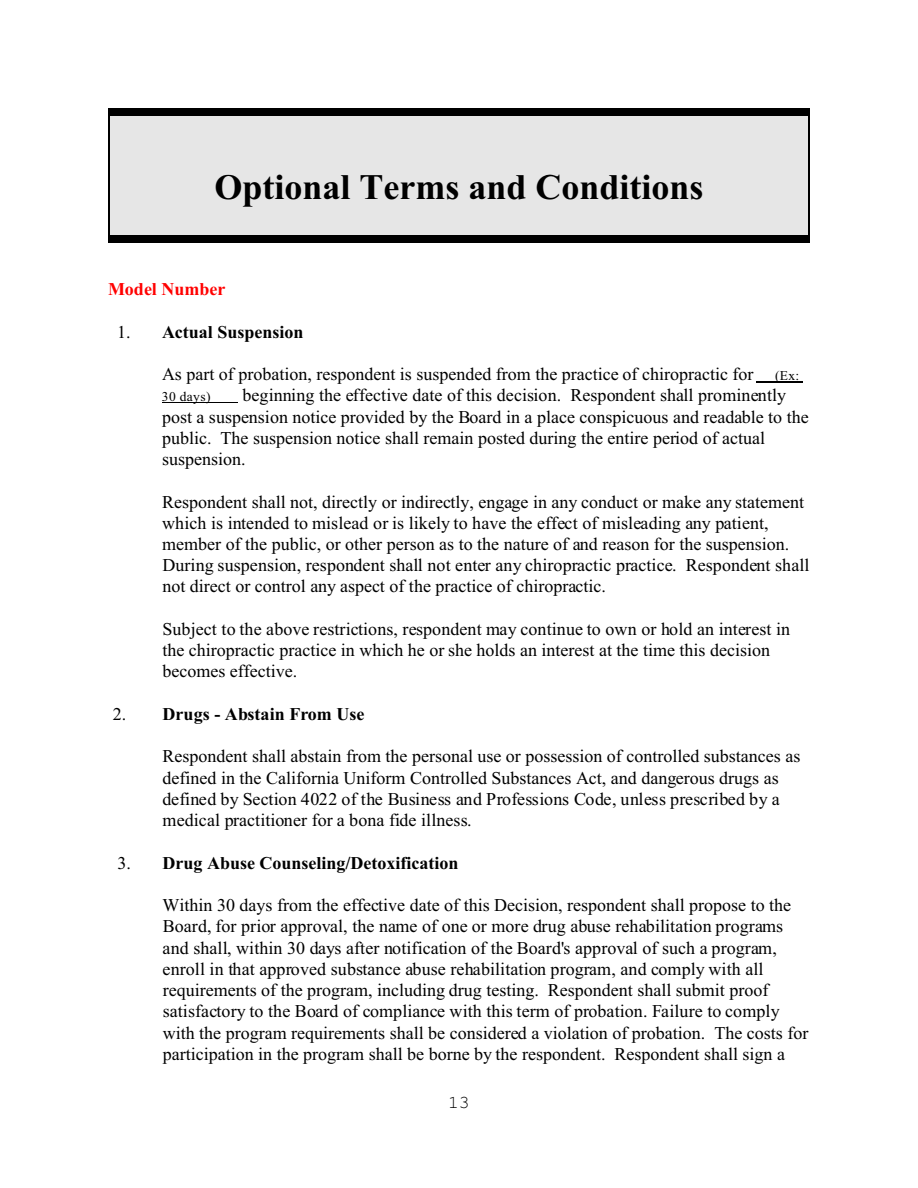
<style>
.page{position:relative;width:918px;height:1188px;background:#fff}
.page>*{position:absolute;margin:0;border:0;box-sizing:border-box;transform-origin:0 0}
.t1{font:700 36px "Times New Roman";color:#000}
.t2{font:18px/21.1px "Times New Roman";color:#000}
.t3{font:700 18px "Times New Roman";color:#000}
.t4{font:18px "Times New Roman";letter-spacing:.025em;color:#000}
.t5{font:700 18px "Times New Roman";color:#f00}
.t6{font:18px "Courier New";color:#000}
.t7{font:13.5px "Times New Roman";letter-spacing:.025em;color:#000}
.s1{font-weight:400}
</style>
<div class="page">
<div style="left:108px;top:108px;width:702px;height:135px;background:#e6e6e6"></div>
<hr style="left:108px;top:108px;width:1px;height:134px;background:#000">
<hr style="left:808px;top:108px;width:2px;height:134px;background:#000">
<div style="left:108px;top:108px;width:701px;height:7px;background:#000"></div>
<div style="left:108px;top:236px;width:701px;height:7px;background:#000"></div>
<hr style="left:757px;top:382px;width:46px;height:1px;background:#000">
<hr style="left:162px;top:403px;width:76px;height:1px;background:#000">
<p class="t1" style="left:214px;top:175px;width:491px">Optional Terms and Conditions</p>
<p class="t5" style="left:108px;top:283px;width:119px">Model Number</p>
<p class="t3" style="left:117px;top:325px;width:188px"><span class="s1">1.</span> Actual Suspension</p>
<p class="t2" style="left:162px;top:365px;width:593px">As part of probation, respondent is suspended from the practice of chiropractic for</p>
<p class="t7" style="left:775px;top:371px;width:26px">(Ex:</p>
<p class="t7" style="left:162px;top:392px;width:50px">30 days)</p>
<p class="t2" style="left:162px;top:387px;width:648px;text-indent:80px">beginning the effective date of this decision. Respondent shall prominently post a suspension notice provided by the Board in a place conspicuous and readable to the public. The suspension notice shall remain posted during the entire period of actual suspension.</p>
<p class="t2" style="left:162px;top:493px;width:649px">Respondent shall not, directly or indirectly, engage in any conduct or make any statement which is intended to mislead or is likely to have the effect of misleading any patient, member of the public, or other person as to the nature of and reason for the suspension.<br>During suspension, respondent shall not enter any chiropractic practice. Respondent shall not direct or control any aspect of the practice of chiropractic.</p>
<p class="t2" style="left:162px;top:620px;width:629px">Subject to the above restrictions, respondent may continue to own or hold an interest in the chiropractic practice in which he or she holds an interest at the time this decision becomes effective.</p>
<p class="t3" style="left:113px;top:708px;width:253px"><span class="s1">2.</span> Drugs - Abstain From Use</p>
<p class="t2" style="left:163px;top:748px;width:639px">Respondent shall abstain from the personal use or possession of controlled substances as</p>
<p class="t2" style="left:163px;top:769px;width:618px">defined in the California Uniform Controlled Substances Act, and dangerous drugs as</p>
<p class="t4" style="left:163px;top:792px;width:619px">defined by Section 4022 of the Business and Professions Code, unless prescribed by a</p>
<p class="t2" style="left:163px;top:811px;width:310px">medical practitioner for a bona fide illness.</p>
<p class="t3" style="left:118px;top:857px;width:343px"><span class="s1">3.</span> Drug Abuse Counseling/Detoxification</p>
<p class="t2" style="left:163px;top:896px;width:647px">Within 30 days from the effective date of this Decision, respondent shall propose to the Board, for prior approval, the name of one or more drug abuse rehabilitation programs and shall, within 30 days after notification of the Board's approval of such a program, enroll in that approved substance abuse rehabilitation program, and comply with all requirements of the program, including drug testing. Respondent shall submit proof satisfactory to the Board of compliance with this term of probation. Failure to comply with the program requirements shall be considered a violation of probation. The costs for participation in the program shall be borne by the respondent. Respondent shall sign a</p>
<p class="t6" style="left:448px;top:1097px;width:23px">13</p>
</div>
